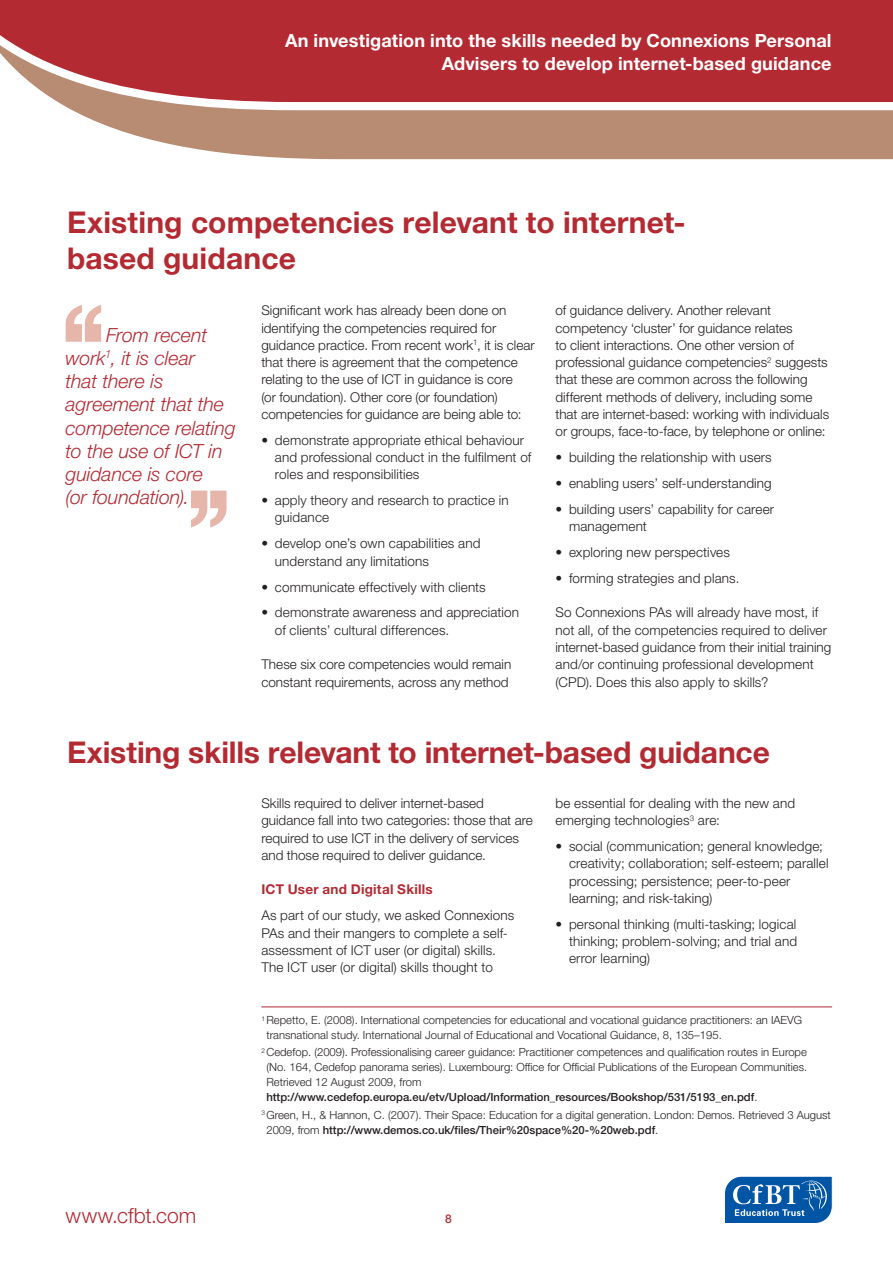
<style>
.page{position:relative;width:893px;height:1263px;background:#fff}
.page>*{position:absolute;margin:0;border:0;box-sizing:border-box;transform-origin:0 0}
.t1{font:500 130.5px "Helvetica Neue LT";color:#e7b6aa}
.t2{font:700 30px/36px "Helvetica Neue LT";color:#b32a33}
.t3{font:300 21px "Helvetica Neue LT";color:#b32a33}
.t4{font:italic 300 19.5px/23.2px "Helvetica Neue LT";letter-spacing:-.005em;color:#b32a33}
.t5{font:700 18.15px/22.6px "Helvetica Neue LT";letter-spacing:.005em;color:#fff;text-align:right}
.t6{font:300 13.5px/17.2px "Helvetica Neue LT";letter-spacing:.005em;color:#231f20}
.t7{font:700 13.5px "Helvetica Neue LT";letter-spacing:.02em;color:#b32a33}
.t8{font:500 12px "Helvetica Neue LT";color:#b32a33}
.t9{font:300 11.25px/15px "Helvetica Neue LT";color:#231f20}
.s1{font-weight:500}
</style>
<div class="page">
<svg style="left:724px;top:1176px;width:108px;height:48px;background:#3779b8"></svg>
<svg style="left:80px;top:114px;width:812px;height:45px;background:#be957f"></svg>
<svg style="left:0;top:0;width:892px;height:114px;background:#ba4349"></svg>
<hr style="left:261px;top:1006px;width:570px;height:1px;background:#b32a33">
<h3 class="t5" style="left:285px;top:29px;width:548px">An investigation into the skills needed by Connexions Personal<br>Advisers to develop internet-based guidance</h3>
<h2 class="t2" style="left:67px;top:204px;width:620px">Existing competencies relevant to internet&shy;based guidance</h2>
<h1 class="t1" style="left:56px;top:274px;width:57px">‘‘</h1>
<h3 class="t4" style="left:66px;top:322px;width:171px;text-indent:40px">From recent work<sup>1</sup>, it is clear<br>that there is agreement that the competence relating to the use of ICT in guidance is core<br>(or foundation).</h3>
<h1 class="t1" style="left:236px;top:558px;width:57px;rotate:-180deg">‘‘</h1>
<p class="t6" style="left:261px;top:301px;width:275px">Significant work has already been done on identifying the competencies required for guidance practice. From recent work<sup>1</sup>, it is clear that there is agreement that the competence relating to the use of ICT in guidance is core<br>(or foundation). Other core (or foundation) competencies for guidance are being able to:</p>
<p class="t6" style="left:275px;top:431px;width:258px;text-indent:-14px">• demonstrate appropriate ethical behaviour and professional conduct in the fulfilment of roles and responsibilities</p>
<p class="t6" style="left:275px;top:491px;width:235px;text-indent:-14px">• apply theory and research to practice in guidance</p>
<p class="t6" style="left:275px;top:534px;width:207px;text-indent:-14px">• develop one’s own capabilities and understand any limitations</p>
<p class="t6" style="left:261px;top:577px;width:226px">• communicate effectively with clients</p>
<p class="t6" style="left:275px;top:603px;width:246px;text-indent:-14px">• demonstrate awareness and appreciation of clients’ cultural differences.</p>
<p class="t6" style="left:261px;top:655px;width:251px">These six core competencies would remain constant requirements, across any method</p>
<p class="t6" style="left:555px;top:301px;width:275px">of guidance delivery. Another relevant competency ‘cluster’ for guidance relates<br>to client interactions. One other version of professional guidance competencies<sup>2</sup> suggests that these are common across the following different methods of delivery, including some that are internet-based: working with individuals or groups, face-to-face, by telephone or online:</p>
<p class="t6" style="left:555px;top:448px;width:218px">• building the relationship with users</p>
<p class="t6" style="left:555px;top:474px;width:218px">• enabling users’ self-understanding</p>
<p class="t6" style="left:568px;top:500px;width:206px;text-indent:-14px">• building users’ capability for career management</p>
<p class="t6" style="left:555px;top:543px;width:176px">• exploring new perspectives</p>
<p class="t6" style="left:555px;top:569px;width:185px">• forming strategies and plans.</p>
<p class="t6" style="left:555px;top:603px;width:277px">So Connexions PAs will already have most, if not all, of the competencies required to deliver internet-based guidance from their initial training and/or continuing professional development (CPD). Does this also apply to skills?</p>
<h2 class="t2" style="left:67px;top:733px;width:704px">Existing skills relevant to internet-based guidance</h2>
<p class="t6" style="left:261px;top:794px;width:273px">Skills required to deliver internet-based guidance fall into two categories: those that are required to use ICT in the delivery of services and those required to deliver guidance.</p>
<p class="t7" style="left:261px;top:881px;width:173px">ICT User and Digital Skills</p>
<p class="t6" style="left:261px;top:906px;width:254px">As part of our study, we asked Connexions PAs and their mangers to complete a self&shy;assessment of ICT user (or digital) skills.<br>The ICT user (or digital) skills thought to</p>
<p class="t6" style="left:555px;top:794px;width:241px">be essential for dealing with the new and emerging technologies<sup>3</sup> are:</p>
<p class="t6" style="left:568px;top:837px;width:261px;text-indent:-14px">• social (communication; general knowledge; creativity; collaboration; self-esteem; parallel processing; persistence; peer-to-peer learning; and risk-taking)</p>
<p class="t6" style="left:568px;top:915px;width:229px;text-align:justify;text-indent:-14px">• personal thinking (multi-tasking; logical thinking; problem-solving; and trial and error learning)</p>
<p class="t9" style="left:266px;top:1012px;width:537px;text-indent:-5px"><sup>1</sup> Repetto, E. (2008). International competencies for educational and vocational guidance practitioners: an IAEVG transnational study. International Journal of Educational and Vocational Guidance, 8, 135–195.</p>
<p class="t9" style="left:266px;top:1044px;width:542px;text-indent:-5px"><sup>2</sup> Cedefop. (2009). Professionalising career guidance: Practitioner competences and qualification routes in Europe (No. 164, Cedefop panorama series). Luxembourg: Office for Official Publications of the European Communities.<br>Retrieved 12 August 2009, from <span class="s1">http://www.cedefop.europa.eu/etv/Upload/Information_resources/Bookshop/531/5193_en.pdf</span>.</p>
<p class="t9" style="left:266px;top:1106px;width:565px;text-indent:-5px"><sup>3</sup> Green, H., &amp; Hannon, C. (2007). Their Space: Education for a digital generation. London: Demos. Retrieved 3 August<br>2009, from <span class="s1">http://www.demos.co.uk/files/Their%20space%20-%20web.pdf</span>.</p>
<h3 class="t3" style="left:66px;top:1202px;width:132px">www.cfbt.com</h3>
<p class="t8" style="left:445px;top:1210px;width:8px">28</p>
</div>
